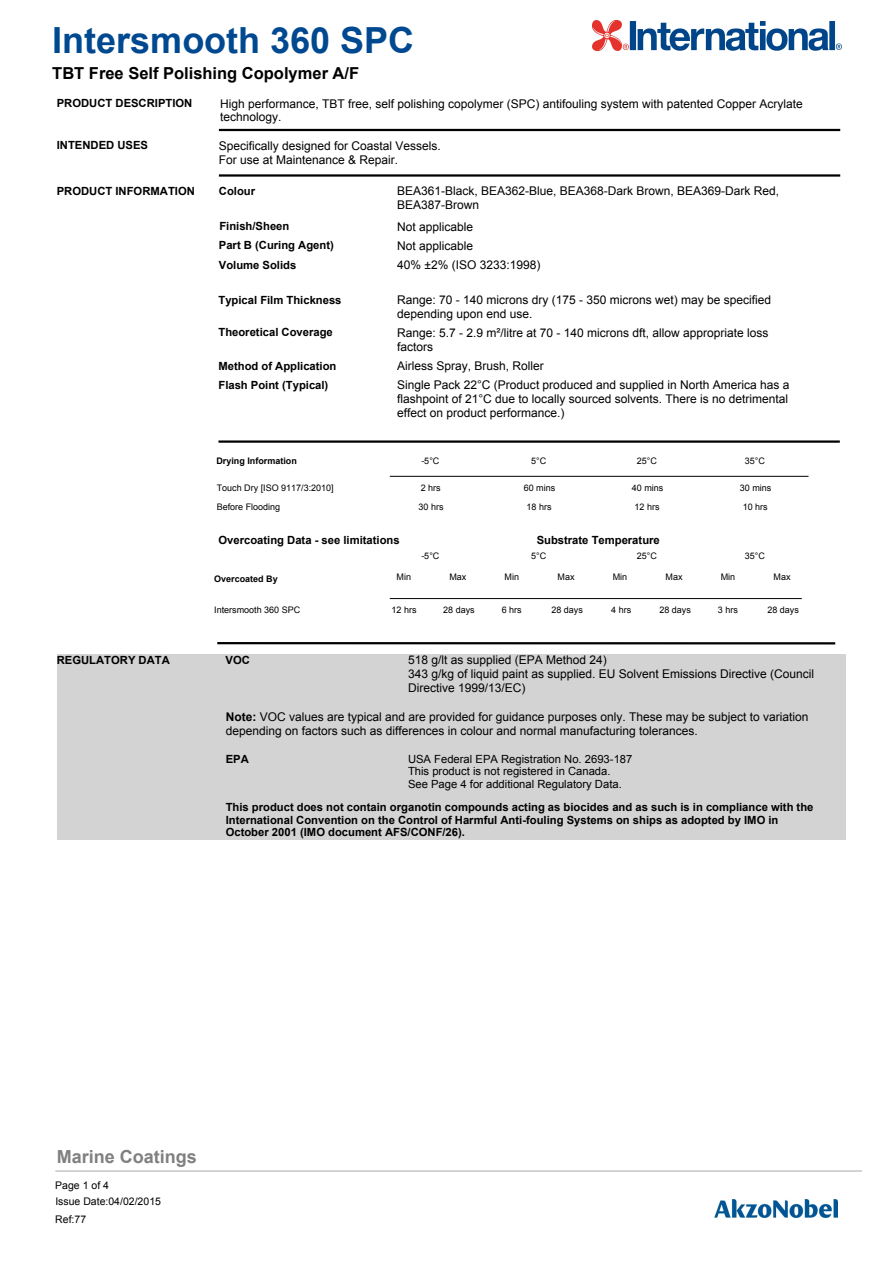
<style>
.page{position:relative;width:893px;height:1262px;background:#fff}
.page>*{position:absolute;margin:0;border:0;box-sizing:border-box;transform-origin:0 0}
.t1{font:700 36px "Arial";color:#004990}
.t2{font:700 18px "Arial";color:#808080}
.t3{font:700 16.5px "Arial";color:#000}
.t4{font:12px/13.8px "Arial";color:#000}
.t5{font:700 11.25px/12.9px "Arial";color:#000}
.t6{font:11.25px/12.9px "Arial";color:#000}
.t7{font:10.5px "Arial";color:#000}
.t8{font:9px "Arial";color:#000}
.t9{font:700 9px "Arial";color:#000}
.s1{font-weight:700}
</style>
<div class="page">
<hr style="left:219px;top:129px;width:621px;height:2px;background:#000">
<hr style="left:219px;top:174px;width:621px;height:3px;background:#000">
<hr style="left:217px;top:642px;width:618px;height:2px;background:#000">
<hr style="left:218px;top:440px;width:621px;height:3px;background:#000">
<hr style="left:390px;top:476px;width:418px;height:1px;background:#000">
<hr style="left:390px;top:598px;width:411px;height:1px;background:#000">
<div style="left:57px;top:654px;width:788px;height:185px;background:#d3d3d3"></div>
<img style="left:592px;top:21px;width:249px;height:30px">
<img style="left:714px;top:1199px;width:123px;height:18px">
<hr style="left:55px;top:1170px;width:806px;height:1px;background:#a9a9a9">
<h1 class="t1" style="left:52px;top:26px;width:363px">Intersmooth 360 SPC</h1>
<h3 class="t3" style="left:52px;top:67px;width:308px">TBT Free Self Polishing Copolymer A/F</h3>
<p class="t5" style="left:57px;top:98px;width:137px">PRODUCT DESCRIPTION</p>
<p class="t4" style="left:220px;top:98px;width:584px">High performance, TBT free, self polishing copolymer (SPC) antifouling system with patented Copper Acrylate technology.</p>
<p class="t5" style="left:57px;top:140px;width:93px">INTENDED USES</p>
<p class="t4" style="left:219px;top:140px;width:223px">Specifically designed for Coastal Vessels.<br>For use at Maintenance &amp; Repair.</p>
<p class="t5" style="left:57px;top:185px;width:140px">PRODUCT INFORMATION</p>
<p class="t5" style="left:219px;top:185px;width:38px">Colour</p>
<p class="t4" style="left:397px;top:185px;width:383px">BEA361-Black, BEA362-Blue, BEA368-Dark Brown, BEA369-Dark Red,<br>BEA387-Brown</p>
<p class="t5" style="left:219px;top:221px;width:71px">Finish/Sheen</p>
<p class="t4" style="left:397px;top:221px;width:78px">Not applicable</p>
<p class="t5" style="left:219px;top:240px;width:116px">Part B (Curing Agent)</p>
<p class="t4" style="left:397px;top:240px;width:78px">Not applicable</p>
<p class="t5" style="left:219px;top:259px;width:79px">Volume Solids</p>
<p class="t5" style="left:218px;top:294px;width:125px">Typical Film Thickness</p>
<p class="t5" style="left:218px;top:327px;width:116px">Theoretical Coverage</p>
<p class="t5" style="left:218px;top:360px;width:119px">Method of Application</p>
<p class="t4" style="left:397px;top:259px;width:145px">40% ±2% (ISO 3233:1998)</p>
<p class="t4" style="left:397px;top:294px;width:375px">Range: 70 - 140 microns dry (175 - 350 microns wet) may be specified depending upon end use.</p>
<p class="t4" style="left:397px;top:327px;width:373px">Range: 5.7 - 2.9 m²/litre at 70 - 140 microns dft, allow appropriate loss factors</p>
<p class="t4" style="left:397px;top:360px;width:148px">Airless Spray, Brush, Roller</p>
<p class="t5" style="left:218px;top:379px;width:111px">Flash Point (Typical)</p>
<p class="t4" style="left:397px;top:379px;width:394px;text-align:justify">Single Pack 22°C (Product produced and supplied in North America has a flashpoint of 21°C due to locally sourced solvents. There is no detrimental effect on product performance.)</p>
<p class="t9" style="left:216px;top:457px;width:82px">Drying Information</p>
<p class="t8" style="left:421px;top:457px;width:20px">-5°C</p>
<p class="t8" style="left:531px;top:457px;width:17px">5°C</p>
<p class="t8" style="left:637px;top:457px;width:22px">25°C</p>
<p class="t8" style="left:745px;top:457px;width:22px">35°C</p>
<p class="t8" style="left:217px;top:484px;width:118px">Touch Dry [ISO 9117/3:2010]</p>
<p class="t8" style="left:421px;top:484px;width:21px">2 hrs</p>
<p class="t8" style="left:523px;top:484px;width:33px">60 mins</p>
<p class="t8" style="left:631px;top:484px;width:33px">40 mins</p>
<p class="t8" style="left:739px;top:484px;width:33px">30 mins</p>
<p class="t8" style="left:217px;top:503px;width:65px">Before Flooding</p>
<p class="t8" style="left:418px;top:503px;width:27px">30 hrs</p>
<p class="t8" style="left:526px;top:503px;width:27px">18 hrs</p>
<p class="t8" style="left:634px;top:503px;width:27px">12 hrs</p>
<p class="t8" style="left:742px;top:503px;width:27px">10 hrs</p>
<p class="t5" style="left:218px;top:535px;width:183px">Overcoating Data - see limitations</p>
<p class="t5" style="left:536px;top:535px;width:125px">Substrate Temperature</p>
<p class="t8" style="left:421px;top:552px;width:20px">-5°C</p>
<p class="t8" style="left:531px;top:552px;width:17px">5°C</p>
<p class="t8" style="left:637px;top:552px;width:22px">25°C</p>
<p class="t8" style="left:745px;top:552px;width:22px">35°C</p>
<p class="t9" style="left:214px;top:575px;width:65px">Overcoated By</p>
<p class="t8" style="left:396px;top:573px;width:16px">Min</p>
<p class="t8" style="left:449px;top:573px;width:19px">Max</p>
<p class="t8" style="left:504px;top:573px;width:16px">Min</p>
<p class="t8" style="left:557px;top:573px;width:19px">Max</p>
<p class="t8" style="left:612px;top:573px;width:16px">Min</p>
<p class="t8" style="left:665px;top:573px;width:19px">Max</p>
<p class="t8" style="left:720px;top:573px;width:16px">Min</p>
<p class="t8" style="left:773px;top:573px;width:19px">Max</p>
<p class="t8" style="left:214px;top:606px;width:87px">Intersmooth 360 SPC</p>
<p class="t8" style="left:391px;top:606px;width:27px">12 hrs</p>
<p class="t8" style="left:443px;top:606px;width:33px">28 days</p>
<p class="t8" style="left:502px;top:606px;width:21px">6 hrs</p>
<p class="t8" style="left:551px;top:606px;width:33px">28 days</p>
<p class="t8" style="left:611px;top:606px;width:21px">4 hrs</p>
<p class="t8" style="left:659px;top:606px;width:33px">28 days</p>
<p class="t8" style="left:718px;top:606px;width:21px">3 hrs</p>
<p class="t8" style="left:767px;top:606px;width:33px">28 days</p>
<p class="t5" style="left:57px;top:654px;width:115px">REGULATORY DATA</p>
<p class="t5" style="left:226px;top:654px;width:26px">VOC</p>
<p class="t4" style="left:408px;top:654px;width:407px">518 g/lt as supplied (EPA Method 24)<br>343 g/kg of liquid paint as supplied. EU Solvent Emissions Directive (Council<br>Directive 1999/13/EC)</p>
<p class="t4" style="left:226px;top:710px;width:584px"><span class="s1">Note:</span> VOC values are typical and are provided for guidance purposes only. These may be subject to variation depending on factors such as differences in colour and normal manufacturing tolerances.</p>
<p class="t5" style="left:226px;top:753px;width:25px">EPA</p>
<p class="t6" style="left:408px;top:753px;width:226px">USA Federal EPA Registration No. 2693-187<br>This product is not registered in Canada.<br>See Page 4 for additional Regulatory Data.</p>
<p class="t5" style="left:226px;top:801px;width:589px">This product does not contain organotin compounds acting as biocides and as such is in compliance with the<br>International Convention on the Control of Harmful Anti-fouling Systems on ships as adopted by IMO in<br>October 2001 (IMO document AFS/CONF/26).</p>
<h2 class="t2" style="left:57px;top:1149px;width:141px">Marine Coatings</h2>
<p class="t7" style="left:55px;top:1181px;width:55px">Page 1 of 4</p>
<p class="t7" style="left:55px;top:1214px;width:32px">Ref:77</p>
<p class="t7" style="left:55px;top:1197px;width:107px">Issue Date:04/02/2015</p>
</div>
